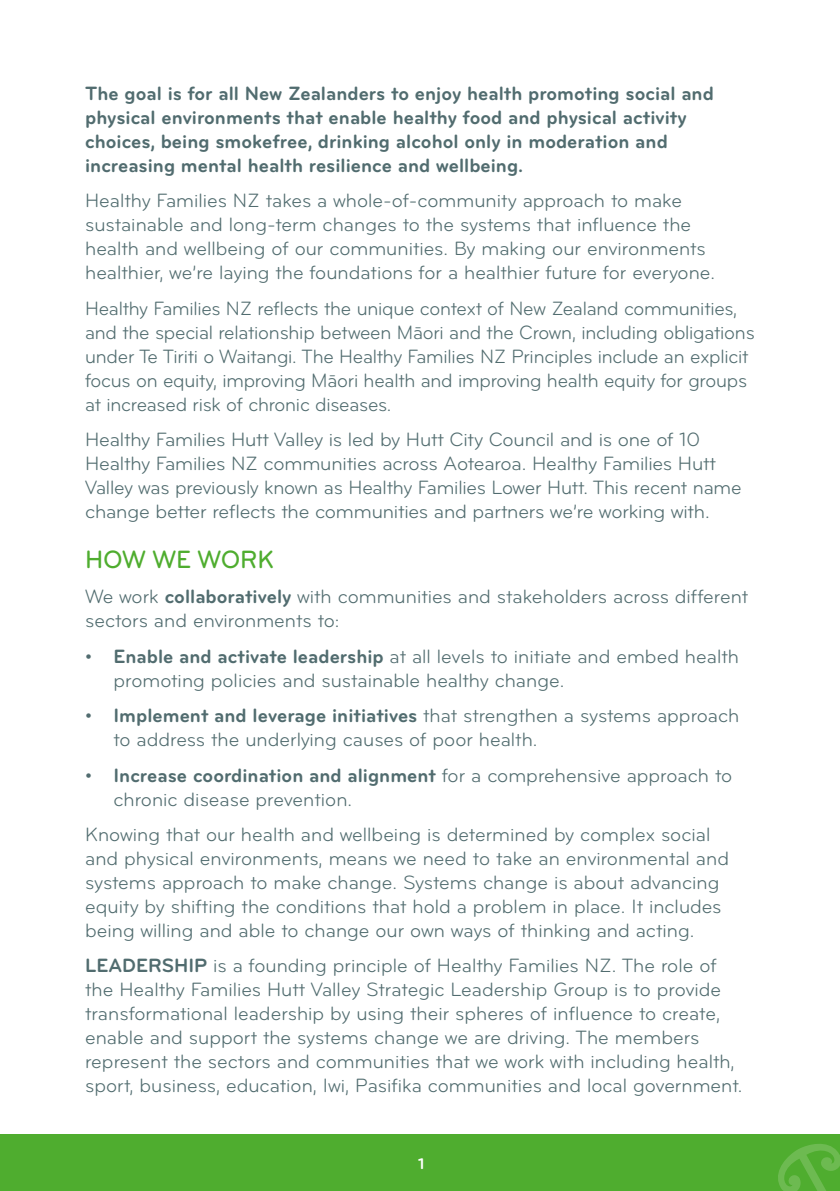
<style>
.page{position:relative;width:840px;height:1191px;background:#fff}
.page>*{position:absolute;margin:0;border:0;box-sizing:border-box;transform-origin:0 0}
.Heading{font:500 26px "Bryant Pro";letter-spacing:-.01em;color:#4fad2f;scale:.96 1}
.Body_text{font:20px/24px "Bryant Pro";color:#516c6f}
.Bullets{font:20px/24px "Bryant Pro";color:#516c6f}
.Intro_text{font:700 20px/24px "Bryant Pro";color:#516c6f}
.t1{font:700 16px "Bryant Pro";color:#fff}
.s1{font-weight:700}
</style>
<div class="page">
<div style="left:0;top:1134px;width:839px;height:57px;background:#4fad2f"></div>
<svg style="left:778px;top:1144px;width:61px;height:47px"></svg>
<p class="Intro_text" style="left:85px;top:81px;width:630px">The goal is for all New Zealanders to enjoy health promoting social and physical environments that enable healthy food and physical activity choices, being smokefree, drinking alcohol only in moderation and increasing mental health resilience and wellbeing.</p>
<p class="Body_text" style="left:85px;top:189px;width:631px">Healthy Families NZ takes a whole-of-community approach to make sustainable and long-term changes to the systems that influence the health and wellbeing of our communities. By making our environments healthier, we’re laying the foundations for a healthier future for everyone.</p>
<p class="Body_text" style="left:85px;top:296px;width:670px">Healthy Families NZ reflects the unique context of New Zealand communities, and the special relationship between Māori and the Crown, including obligations under Te Tiriti o Waitangi. The Healthy Families NZ Principles include an explicit focus on equity, improving Māori health and improving health equity for groups at increased risk of chronic diseases.</p>
<p class="Body_text" style="left:85px;top:428px;width:657px">Healthy Families Hutt Valley is led by Hutt City Council and is one of 10<br>Healthy Families NZ communities across Aotearoa. Healthy Families Hutt Valley was previously known as Healthy Families Lower Hutt. This recent name change better reflects the communities and partners we’re working with.</p>
<p class="Heading" style="left:85px;top:543px;width:198px">HOW WE WORK</p>
<p class="Body_text" style="left:85px;top:585px;width:664px">We work <span class="s1">collaboratively</span> with communities and stakeholders across different sectors and environments to:</p>
<p class="Bullets" style="left:113px;top:644px;width:626px;text-indent:-28px">• <span class="s1">Enable and activate leadership</span> at all levels to initiate and embed health promoting policies and sustainable healthy change.</p>
<p class="Bullets" style="left:113px;top:703px;width:627px;text-indent:-28px">• <span class="s1">Implement and leverage initiatives</span> that strengthen a systems approach to address the underlying causes of poor health.</p>
<p class="Bullets" style="left:113px;top:763px;width:620px;text-indent:-28px">• <span class="s1">Increase coordination and alignment</span> for a comprehensive approach to chronic disease prevention.</p>
<p class="Body_text" style="left:85px;top:822px;width:645px">Knowing that our health and wellbeing is determined by complex social and physical environments, means we need to take an environmental and systems approach to make change. Systems change is about advancing equity by shifting the conditions that hold a problem in place. It includes being willing and able to change our own ways of thinking and acting.</p>
<p class="Body_text" style="left:85px;top:953px;width:658px"><span class="s1">LEADERSHIP</span> is a founding principle of Healthy Families NZ. The role of the Healthy Families Hutt Valley Strategic Leadership Group is to provide transformational leadership by using their spheres of influence to create, enable and support the systems change we are driving. The members represent the sectors and communities that we work with including health, sport, business, education, Iwi, Pasifika communities and local government.</p>
<p class="t1" style="left:418px;top:1153px;width:8px">1</p>
</div>
